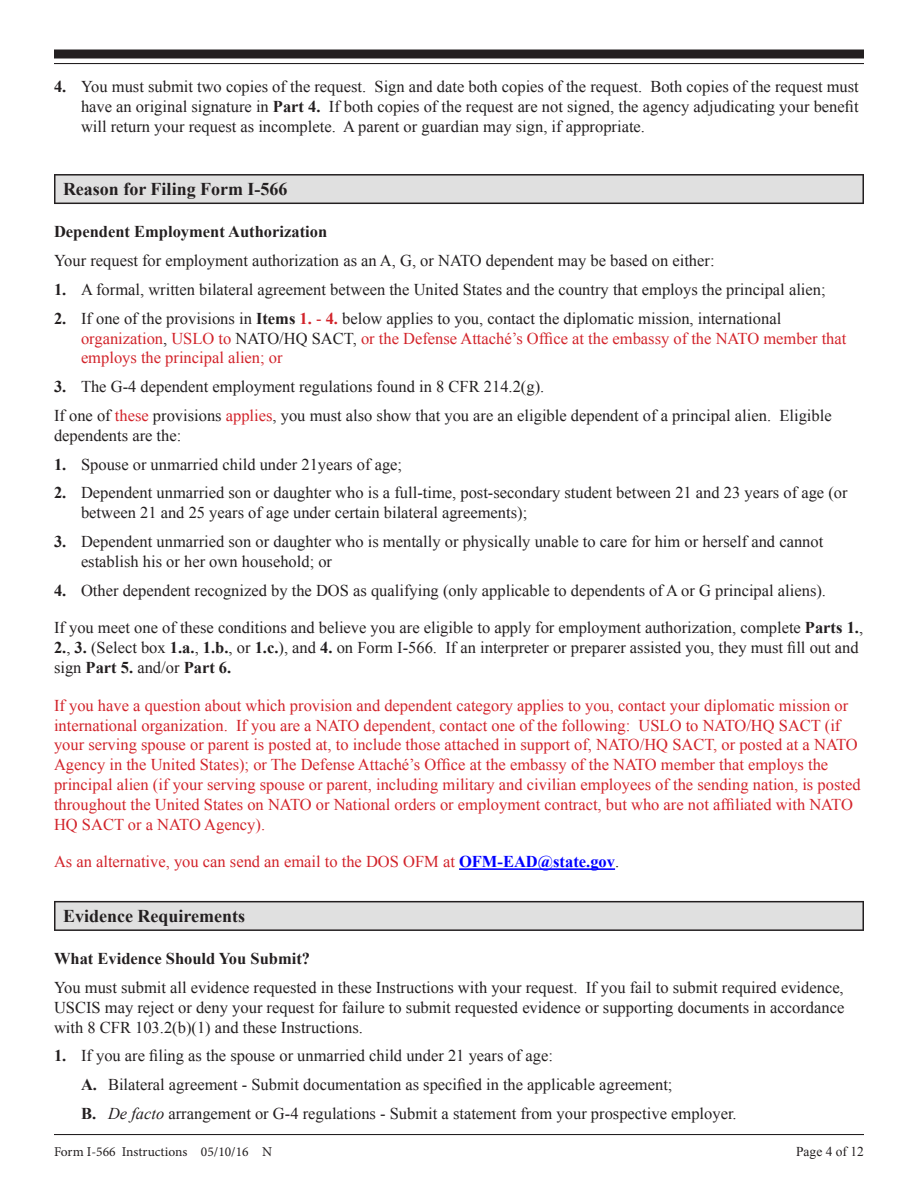
<style>
.page{position:relative;width:918px;height:1188px;background:#fff}
.page>*{position:absolute;margin:0;border:0;box-sizing:border-box;transform-origin:0 0}
.Section_Header_1__T{font:700 18px "Times New Roman";color:#231f20}
.Body_1__T{font:16.5px/19.8px "Times New Roman";color:#231f20}
.Body_Extra_Space_1{font:16.5px/19.8px "Times New Roman";color:#d2232a}
.Body_Extra_Space_1-2{font:16.5px/19.8px "Times New Roman";color:#231f20}
.Subhead_2__T__Extra{font:700 16.5px "Times New Roman";color:#231f20}
.t1{font:13.5px "Minion Pro";color:#231f20}
.t2{font:13.5px "Times New Roman";color:#231f20}
.s1{font-weight:700}
.s2{font-weight:700;color:#231f20}
.s3{color:#231f20}
.s4{color:#d2232a}
.s5{font-weight:700;color:#00f}
.s6{font-style:italic}
</style>
<div class="page">
<hr style="left:54px;top:1134px;width:810px;height:1px;background:#231f20">
<div style="left:54px;top:50px;width:810px;height:8px;background:#231f20"></div>
<hr style="left:54px;top:63px;width:810px;height:1px;background:#231f20">
<div style="left:54px;top:174px;width:810px;height:30px;background:#7a7878"></div>
<div style="left:56px;top:176px;width:806px;height:27px;background:#e0e0e0"></div>
<hr style="left:459px;top:868px;width:156px;height:2px;background:#00f">
<div style="left:54px;top:901px;width:810px;height:30px;background:#767374"></div>
<div style="left:56px;top:902px;width:806px;height:27px;background:#e0e0e0"></div>
<p class="Body_1__T" style="left:81px;top:77px;width:779px;text-align:justify;text-indent:-27px"><span class="s1">4.</span> You must submit two copies of the request. Sign and date both copies of the request. Both copies of the request must have an original signature in <span class="s1">Part 4.</span> If both copies of the request are not signed, the agency adjudicating your benefit will return your request as incomplete. A parent or guardian may sign, if appropriate.</p>
<p class="Section_Header_1__T" style="left:63px;top:177px;width:226px">Reason for Filing Form I-566</p>
<p class="Subhead_2__T__Extra" style="left:54px;top:220px;width:275px">Dependent Employment Authorization</p>
<p class="Body_1__T" style="left:54px;top:250px;width:662px">Your request for employment authorization as an A, G, or NATO dependent may be based on either:</p>
<p class="Body_1__T" style="left:54px;top:279px;width:773px"><span class="s1">1.</span> A formal, written bilateral agreement between the United States and the country that employs the principal alien;</p>
<p class="Body_Extra_Space_1" style="left:81px;top:308px;width:767px;text-indent:-27px"><span class="s2">2.</span> <span class="s3">If one of the provisions in</span> <span class="s2">Items</span> <span class="s1">1.</span> - <span class="s1">4.</span> <span class="s3">below applies to you, contact the diplomatic mission, international </span>organization<span class="s3">,</span> USLO to <span class="s3">NATO/HQ SACT,</span> or the Defense Attaché’s Office at the embassy of the NATO member that employs the principal alien; or</p>
<p class="Body_1__T" style="left:54px;top:376px;width:492px"><span class="s1">3.</span> The G-4 dependent employment regulations found in 8 CFR 214.2(g).</p>
<p class="Body_1__T" style="left:54px;top:405px;width:779px">If one of <span class="s4">these</span> provisions <span class="s4">applies</span>, you must also show that you are an eligible dependent of a principal alien. Eligible dependents are the:</p>
<p class="Body_1__T" style="left:54px;top:454px;width:350px"><span class="s1">1.</span> Spouse or unmarried child under 21years of age;</p>
<p class="Body_1__T" style="left:81px;top:483px;width:768px;text-indent:-27px"><span class="s1">2.</span> Dependent unmarried son or daughter who is a full-time, post-secondary student between 21 and 23 years of age (or between 21 and 25 years of age under certain bilateral agreements);</p>
<p class="Body_1__T" style="left:81px;top:531px;width:744px;text-indent:-27px"><span class="s1">3.</span> Dependent unmarried son or daughter who is mentally or physically unable to care for him or herself and cannot establish his or her own household; or</p>
<p class="Body_1__T" style="left:54px;top:580px;width:774px"><span class="s1">4.</span> Other dependent recognized by the DOS as qualifying (only applicable to dependents of A or G principal aliens).</p>
<p class="Body_Extra_Space_1-2" style="left:54px;top:618px;width:811px">If you meet one of these conditions and believe you are eligible to apply for employment authorization, complete <span class="s1">Parts 1.</span>,<br><span class="s1">2.</span>, <span class="s1">3.</span> (Select box <span class="s1">1.a.</span>, <span class="s1">1.b.</span>, or <span class="s1">1.c.</span>), and <span class="s1">4.</span> on Form I-566. If an interpreter or preparer assisted you, they must fill out and sign <span class="s1">Part 5.</span> and/or <span class="s1">Part 6.</span></p>
<p class="Body_Extra_Space_1" style="left:54px;top:695px;width:808px">If you have a question about which provision and dependent category applies to you, contact your diplomatic mission or international organization. If you are a NATO dependent, contact one of the following: USLO to NATO/HQ SACT (if your serving spouse or parent is posted at, to include those attached in support of, NATO/HQ SACT, or posted at a NATO Agency in the United States); or The Defense Attaché’s Office at the embassy of the NATO member that employs the principal alien (if your serving spouse or parent, including military and civilian employees of the sending nation, is posted throughout the United States on NATO or National orders or employment contract, but who are not affiliated with NATO HQ SACT or a NATO Agency).</p>
<p class="Body_Extra_Space_1" style="left:54px;top:852px;width:567px">As an alternative, you can send an email to the DOS OFM at <span class="s5">OFM-EAD@state.gov</span><span class="s3">.</span></p>
<p class="Section_Header_1__T" style="left:63px;top:903px;width:184px">Evidence Requirements</p>
<p class="Subhead_2__T__Extra" style="left:54px;top:947px;width:258px">What Evidence Should You Submit?</p>
<p class="Body_1__T" style="left:54px;top:977px;width:792px;text-align:justify">You must submit all evidence requested in these Instructions with your request. If you fail to submit required evidence, USCIS may reject or deny your request for failure to submit requested evidence or supporting documents in accordance with 8 CFR 103.2(b)(1) and these Instructions.</p>
<p class="Body_1__T" style="left:54px;top:1046px;width:500px"><span class="s1">1.</span> If you are filing as the spouse or unmarried child under 21 years of age:</p>
<p class="Body_1__T" style="left:81px;top:1075px;width:593px"><span class="s1">A.</span> Bilateral agreement - Submit documentation as specified in the applicable agreement;</p>
<p class="Body_1__T" style="left:81px;top:1103px;width:657px"><span class="s1">B.</span> <span class="s6">De facto</span> arrangement or G-4 regulations - Submit a statement from your prospective employer.</p>
<p class="t1" style="left:54px;top:1142px;width:220px">Form I-566 Instructions 05/10/16 N</p>
<p class="t2" style="left:796px;top:1142px;width:69px">Page 4 of 12</p>
</div>
